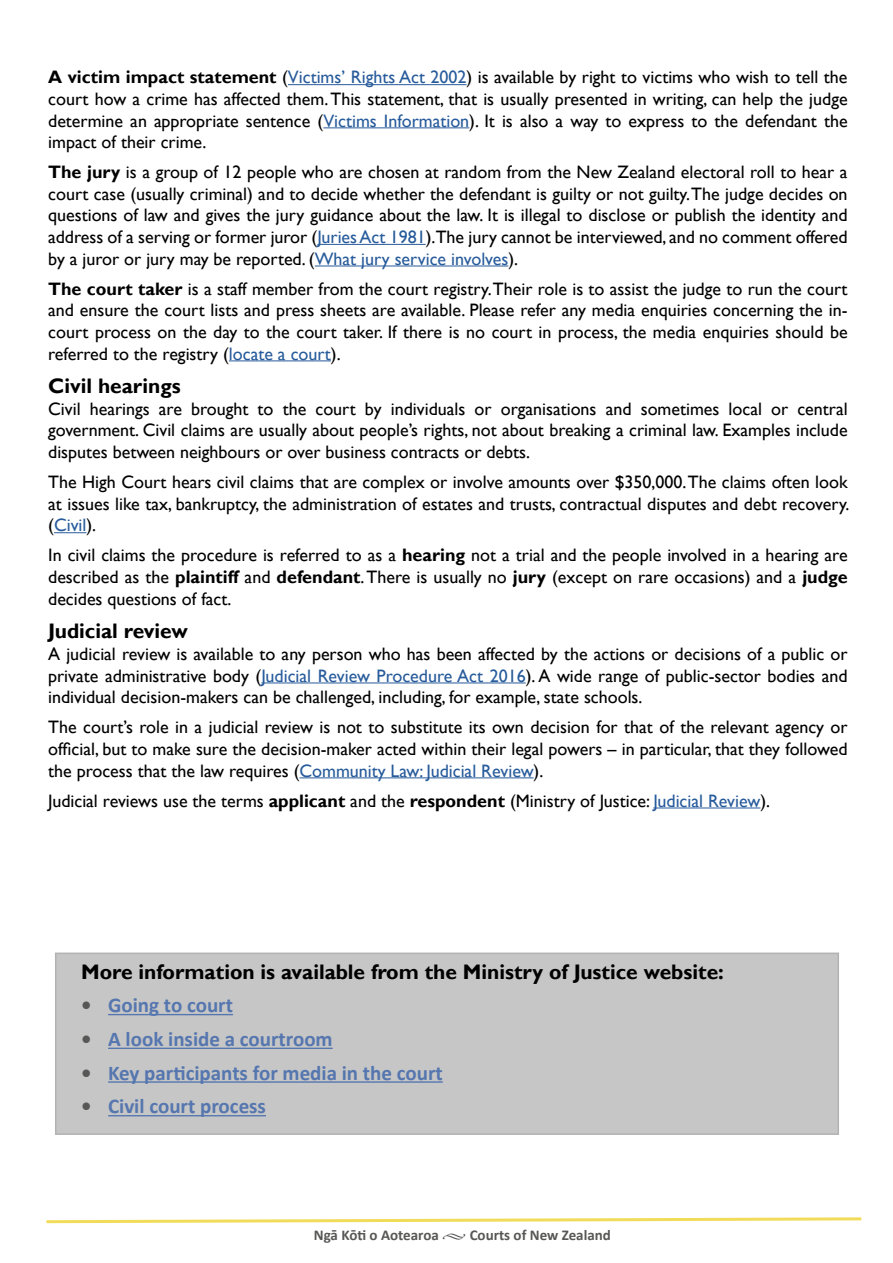
<style>
.page{position:relative;width:893px;height:1263px;background:#fff}
.page>*{position:absolute;margin:0;border:0;box-sizing:border-box;transform-origin:0 0}
.t1{font:700 21px "Calibri";color:#5576af}
.t2{font:700 21px "Gill Sans";color:#000}
.t3{font:18px/21.6px "Gill Sans";color:#000;text-align:justify}
.t4{font:700 15px "Calibri";color:#575756}
.s1{font-weight:700}
.s2{color:#275b9b}
.s3{color:#575756}
.s4{font-family:"Minion Pro";font-weight:400}
</style>
<div class="page">
<div style="left:55px;top:952px;width:784px;height:183px;background:#c6c6c6;border:2px solid #b3b2b2"></div>
<hr style="left:108px;top:1014px;width:125px;height:1px;background:#5576af">
<hr style="left:108px;top:1048px;width:225px;height:1px;background:#5576af">
<hr style="left:108px;top:1081px;width:335px;height:2px;background:#5576af">
<hr style="left:108px;top:1115px;width:158px;height:1px;background:#5576af">
<svg style="left:46px;top:1217px;width:816px;height:7px"></svg>
<hr style="left:288px;top:84px;width:178px;height:1px;background:#275b9b">
<hr style="left:323px;top:127px;width:146px;height:1px;background:#275b9b">
<hr style="left:317px;top:244px;width:109px;height:1px;background:#275b9b">
<hr style="left:315px;top:266px;width:193px;height:1px;background:#275b9b">
<hr style="left:229px;top:360px;width:102px;height:1px;background:#275b9b">
<hr style="left:54px;top:532px;width:32px;height:1px;background:#275b9b">
<hr style="left:261px;top:682px;width:265px;height:1px;background:#275b9b">
<hr style="left:299px;top:777px;width:235px;height:1px;background:#275b9b">
<hr style="left:653px;top:807px;width:107px;height:1px;background:#275b9b">
<p class="t3" style="left:48px;top:67px;width:801px"><span class="s1">A victim impact statement</span> (<span class="s2">Victims’ Rights Act 2002</span>) is available by right to victims who wish to tell the court how a crime has affected them. This statement, that is usually presented in writing, can help the judge determine an appropriate sentence (<span class="s2">Victims Information</span>). It is also a way to express to the defendant the impact of their crime.</p>
<p class="t3" style="left:48px;top:162px;width:801px"><span class="s1">The jury</span> is a group of 12 people who are chosen at random from the New Zealand electoral roll to hear a court case (usually criminal) and to decide whether the defendant is guilty or not guilty. The judge decides on questions of law and gives the jury guidance about the law. It is illegal to disclose or publish the identity and address of a serving or former juror (<span class="s2">Juries Act 1981</span>).The jury cannot be interviewed, and no comment offered by a juror or jury may be reported. (<span class="s2">What jury service involves</span>).</p>
<p class="t3" style="left:48px;top:278px;width:801px"><span class="s1">The court taker</span> is a staff member from the court registry. Their role is to assist the judge to run the court and ensure the court lists and press sheets are available. Please refer any media enquiries concerning the in&shy;court process on the day to the court taker. If there is no court in process, the media enquiries should be referred to the registry (<span class="s2">locate a court</span>).</p>
<p class="t2" style="left:48px;top:373px;width:134px">Civil hearings</p>
<p class="t3" style="left:48px;top:398px;width:801px">Civil hearings are brought to the court by individuals or organisations and sometimes local or central government. Civil claims are usually about people’s rights, not about breaking a criminal law. Examples include disputes between neighbours or over business contracts or debts.</p>
<p class="t3" style="left:48px;top:472px;width:803px">The High Court hears civil claims that are complex or involve amounts over $350,000. The claims often look at issues like tax, bankruptcy, the administration of estates and trusts, contractual disputes and debt recovery. (<span class="s2">Civil</span>).</p>
<p class="t3" style="left:48px;top:545px;width:801px">In civil claims the procedure is referred to as a <span class="s1">hearing</span> not a trial and the people involved in a hearing are described as the <span class="s1">plaintiff</span> and <span class="s1">defendant</span>. There is usually no <span class="s1">jury</span> (except on rare occasions) and a <span class="s1">judge </span>decides questions of fact.</p>
<p class="t2" style="left:48px;top:619px;width:141px">Judicial review</p>
<p class="t3" style="left:48px;top:643px;width:801px">A judicial review is available to any person who has been affected by the actions or decisions of a public or private administrative body (<span class="s2">Judicial Review Procedure Act 2016</span>). A wide range of public-sector bodies and individual decision-makers can be challenged, including, for example, state schools.</p>
<p class="t3" style="left:48px;top:717px;width:801px">The court’s role in a judicial review is not to substitute its own decision for that of the relevant agency or official, but to make sure the decision-maker acted within their legal powers – in particular, that they followed the process that the law requires (<span class="s2">Community Law: Judicial Review</span>).</p>
<p class="t3" style="left:48px;top:790px;width:723px">Judicial reviews use the terms <span class="s1">applicant</span> and the <span class="s1">respondent</span> (Ministry of Justice: <span class="s2">Judicial Review</span>).</p>
<p class="t2" style="left:81px;top:959px;width:644px">More information is available from the Ministry of Justice website:</p>
<p class="t1" style="left:81px;top:992px;width:153px"><span class="s3">•</span> Going to court</p>
<p class="t1" style="left:81px;top:1025px;width:253px"><span class="s3">•</span> A look inside a courtroom</p>
<p class="t1" style="left:81px;top:1059px;width:363px"><span class="s3">•</span> Key participants for media in the court</p>
<p class="t1" style="left:81px;top:1093px;width:186px"><span class="s3">•</span> Civil court process</p>
<p class="t4" style="left:314px;top:1225px;width:298px">Ngā Kōti o Aotearoa <span class="s4">•</span> Courts of New Zealand</p>
</div>
